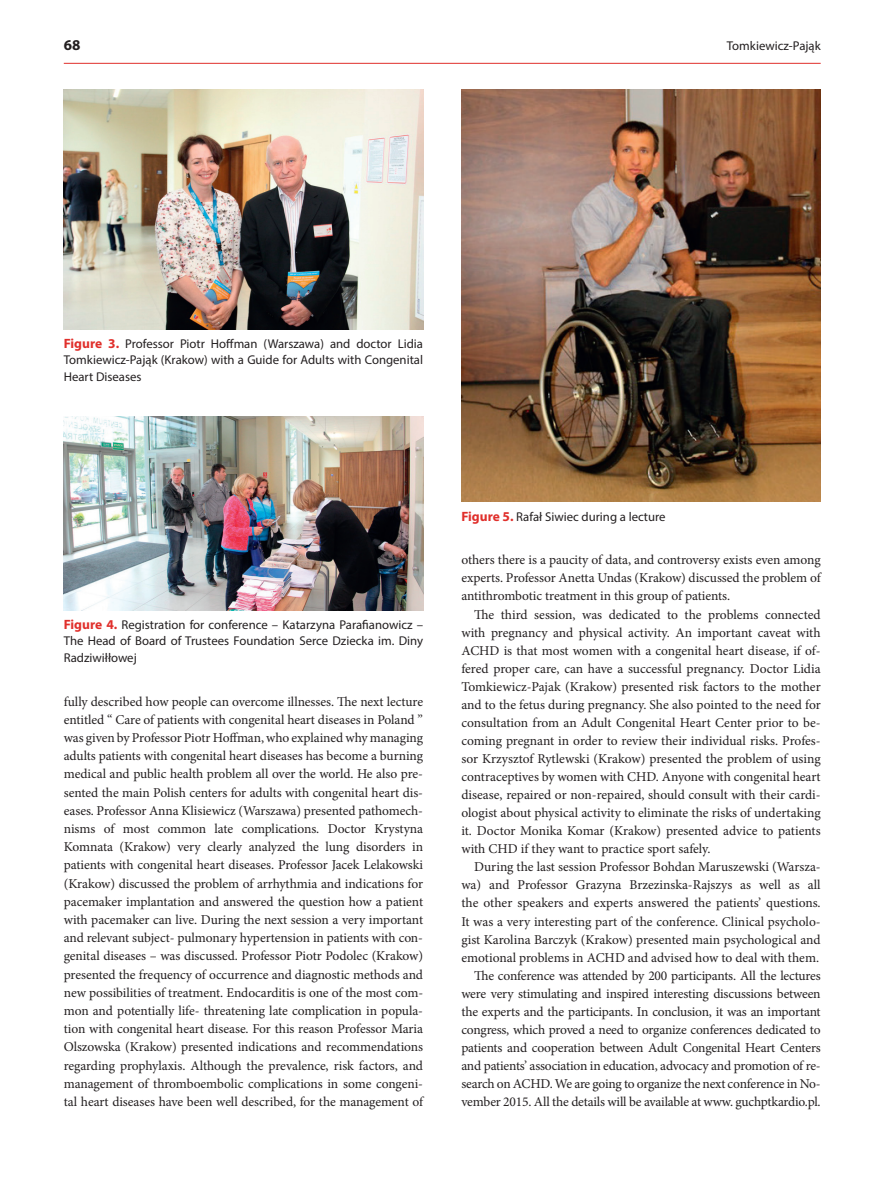
<style>
.page{position:relative;width:893px;height:1191px;background:#fff}
.page>*{position:absolute;margin:0;border:0;box-sizing:border-box;transform-origin:0 0}
.t1{font:700 15px "Myriad Pro";color:#231f20}
.t2{font:13.5px/18px "Minion Pro";letter-spacing:-.01em;color:#231f20;text-align:justify}
.t3{font:12.75px/16.5px "Myriad Pro";color:#231f20;text-align:justify}
.s1{font-weight:700;font-size:13.5px;color:#e02f2b}
</style>
<div class="page">
<hr style="left:64px;top:63px;width:757px;height:1px;background:#e02f2b">
<img style="left:64px;top:89px;width:359px;height:240px">
<img style="left:64px;top:416px;width:359px;height:194px">
<img style="left:461px;top:89px;width:360px;height:413px">
<p class="t1" style="left:64px;top:35px;width:18px">68</p>
<p class="t3" style="left:727px;top:37px;width:95px">Tomkiewicz-Pająk</p>
<p class="t3" style="left:64px;top:335px;width:361px"><span class="s1">Figure 3.</span> Professor Piotr Hoffman (Warszawa) and doctor Lidia Tomkiewicz‑Pająk (Krakow) with a Guide for Adults with Congenital Heart Diseases</p>
<p class="t3" style="left:64px;top:616px;width:361px"><span class="s1">Figure 4.</span> Registration for conference – Katarzyna Parafianowicz – The Head of Board of Trustees Foundation Serce Dziecka im. Diny Radziwiłłowej</p>
<p class="t2" style="left:64px;top:692px;width:361px">fully described how people can overcome illnesses. The next lecture entitled “ Care of patients with congenital heart diseases in Poland ” was given by Professor Piotr Hoffman, who explained why managing adults patients with congenital heart diseases has become a burning medical and public health problem all over the world. He also pre‑ sented the main Polish centers for adults with congenital heart dis‑ eases. Professor Anna Klisiewicz (Warszawa) presented pathomech‑ nisms of most common late complications. Doctor Krystyna Komnata (Krakow) very clearly analyzed the lung disorders in patients with congenital heart diseases. Professor Jacek Lelakowski (Krakow) discussed the problem of arrhythmia and indications for pacemaker implantation and answered the question how a patient with pacemaker can live. During the next session a very important and relevant subject- pulmonary hypertension in patients with con‑ genital diseases – was discussed. Professor Piotr Podolec (Krakow) presented the frequency of occurrence and diagnostic methods and new possibilities of treatment. Endocarditis is one of the most com‑ mon and potentially life- threatening late complication in popula‑ tion with congenital heart disease. For this reason Professor Maria Olszowska (Krakow) presented indications and recommendations regarding prophylaxis. Although the prevalence, risk factors, and management of thromboembolic complications in some congeni‑ tal heart diseases have been well described, for the management of</p>
<p class="t3" style="left:461px;top:508px;width:206px"><span class="s1">Figure 5.</span> Rafał Siwiec during a lecture</p>
<p class="t2" style="left:461px;top:551px;width:361px">others there is a paucity of data, and controversy exists even among experts. Professor Anetta Undas (Krakow) discussed the problem of antithrombotic treatment in this group of patients.</p>
<p class="t2" style="left:461px;top:605px;width:361px;text-indent:13px">The third session, was dedicated to the problems connected with pregnancy and physical activity. An important caveat with ACHD is that most women with a congenital heart disease, if of‑ fered proper care, can have a successful pregnancy. Doctor Lidia Tomkiewicz‑Pajak (Krakow) presented risk factors to the mother and to the fetus during pregnancy. She also pointed to the need for consultation from an Adult Congenital Heart Center prior to be‑ coming pregnant in order to review their individual risks. Profes‑ sor Krzysztof Rytlewski (Krakow) presented the problem of using contraceptives by women with CHD. Anyone with congenital heart disease, repaired or non‑repaired, should consult with their cardi‑ ologist about physical activity to eliminate the risks of undertaking it. Doctor Monika Komar (Krakow) presented advice to patients with CHD if they want to practice sport safely.</p>
<p class="t2" style="left:461px;top:858px;width:361px;text-align:right">During the last session Professor Bohdan Maruszewski (Warsza‑ wa) and Professor Grazyna Brzezinska‑Rajszys as well as all the other speakers and experts answered the patients’ questions.<br>It was a very interesting part of the conference. Clinical psycholo‑ gist Karolina Barczyk (Krakow) presented main psychological and emotional problems in ACHD and advised how to deal with them.<br>The conference was attended by 200 participants. All the lectures were very stimulating and inspired interesting discussions between the experts and the participants. In conclusion, it was an important congress, which proved a need to organize conferences dedicated to patients and cooperation between Adult Congenital Heart Centers and patients’ association in education, advocacy and promotion of re‑ search on ACHD. We are going to organize the next conference in No‑ vember 2015. All the details will be available at www. guchptkardio.pl.</p>
</div>
